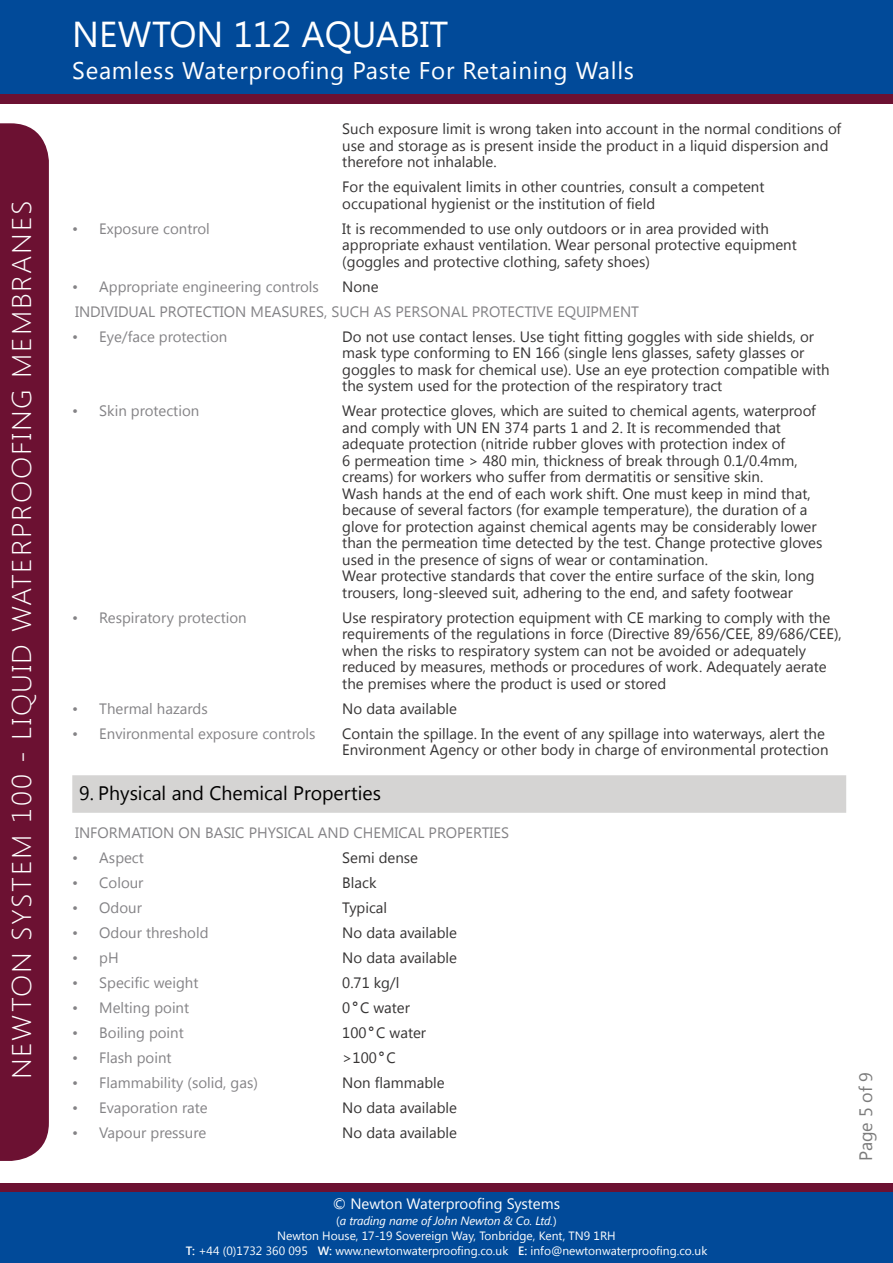
<style>
.page{position:relative;width:893px;height:1263px;background:#fff}
.page>*{position:absolute;margin:0;border:0;box-sizing:border-box;transform-origin:0 0}
.t1{font:36px "Segoe UI";color:#fff}
.t2{font:300 27px "Segoe UI";letter-spacing:.06em;color:#fff;scale:1.08 1}
.t3{font:24px "Segoe UI";letter-spacing:.03em;color:#fff}
.t4{font:19.5px "Segoe UI";color:#000}
.t5{font:18px "Segoe UI";letter-spacing:-.01em;color:#7b7b7b}
.t6{font:15px/16.5px "Segoe UI";color:#363434}
.t7{font:15px "Segoe UI";color:#848386}
.t8{font:15px "Segoe UI";color:#fff}
.t9{font:12px/15.6px "Segoe UI";color:#fff;text-align:center}
.s1{font-family:"Futura";font-weight:500}
.s2{font-style:italic}
.s3{font-weight:600}
</style>
<div class="page">
<div style="left:0;top:0;width:893px;height:94px;background:#014a99"></div>
<div style="left:0;top:94px;width:893px;height:9px;background:#6c1132"></div>
<div style="left:0;top:1191px;width:893px;height:72px;background:#014a99"></div>
<div style="left:1px;top:1183px;width:892px;height:8px;background:#6c1132"></div>
<div style="left:0;top:123px;width:49px;height:1038px;background:#6c1132"></div>
<div style="left:72px;top:775px;width:774px;height:38px;background:#d5d4d3"></div>
<h2 class="t2" style="left:3px;top:1079px;width:815px;rotate:-90deg">NEWTON SYSTEM 100 - LIQUID WATERPROOFING MEMBRANES</h2>
<h1 class="t1" style="left:72px;top:9px;width:377px">NEWTON 112 AQUABIT</h1>
<h3 class="t3" style="left:72px;top:54px;width:563px">Seamless Waterproofing Paste For Retaining Walls</h3>
<p class="t6" style="left:342px;top:120px;width:500px">Such exposure limit is wrong taken into account in the normal conditions of use and storage as is present inside the product in a liquid dispersion and therefore not inhalable.</p>
<p class="t6" style="left:342px;top:178px;width:424px">For the equivalent limits in other countries, consult a competent occupational hygienist or the institution of field</p>
<p class="t7" style="left:72px;top:218px;width:139px">• Exposure control</p>
<p class="t6" style="left:342px;top:220px;width:456px">It is recommended to use only outdoors or in area provided with appropriate exhaust ventilation. Wear personal protective equipment (goggles and protective clothing, safety shoes)</p>
<p class="t7" style="left:72px;top:276px;width:248px">• Appropriate engineering controls</p>
<p class="t6" style="left:342px;top:278px;width:38px">None</p>
<p class="t7" style="left:75px;top:301px;width:566px">INDIVIDUAL PROTECTION MEASURES, SUCH AS PERSONAL PROTECTIVE EQUIPMENT</p>
<p class="t7" style="left:72px;top:326px;width:157px">• Eye/face protection</p>
<p class="t6" style="left:342px;top:328px;width:489px">Do not use contact lenses. Use tight fitting goggles with side shields, or mask type conforming to EN 166 (single lens glasses, safety glasses or goggles to mask for chemical use). Use an eye protection compatible with the system used for the protection of the respiratory tract</p>
<p class="t7" style="left:72px;top:401px;width:129px">• Skin protection</p>
<p class="t6" style="left:342px;top:402px;width:482px">Wear protectice gloves, which are suited to chemical agents, waterproof and comply with UN EN 374 parts 1 and 2. It is recommended that adequate protection (nitride rubber gloves with protection index of<br>6 permeation time &gt; 480 min, thickness of break through 0.1/0.4mm, creams) for workers who suffer from dermatitis or sensitive skin.<br>Wash hands at the end of each work shift. One must keep in mind that, because of several factors (for example temperature), the duration of a glove for protection against chemical agents may be considerably lower than the permeation time detected by the test. Change protective gloves used in the presence of signs of wear or contamination.<br>Wear protective standards that cover the entire surface of the skin, long trousers, long-sleeved suit, adhering to the end, and safety footwear</p>
<p class="t7" style="left:72px;top:607px;width:176px">• Respiratory protection</p>
<p class="t6" style="left:342px;top:609px;width:501px">Use respiratory protection equipment with CE marking to comply with the requirements of the regulations in force (Directive 89/656/CEE, 89/686/CEE), when the risks to respiratory system can not be avoided or adequately reduced by measures, methods or procedures of work. Adequately aerate the premises where the product is used or stored</p>
<p class="t7" style="left:72px;top:698px;width:137px">• Thermal hazards</p>
<p class="t6" style="left:342px;top:700px;width:116px">No data available</p>
<p class="t7" style="left:72px;top:723px;width:245px">• Environmental exposure controls</p>
<p class="t6" style="left:342px;top:725px;width:488px">Contain the spillage. In the event of any spillage into waterways, alert the<br>Environment Agency or other body in charge of environmental protection</p>
<h3 class="t4" style="left:79px;top:779px;width:303px">9. Physical and Chemical Properties</h3>
<p class="t7" style="left:75px;top:822px;width:436px">INFORMATION ON BASIC PHYSICAL AND CHEMICAL PROPERTIES</p>
<p class="t7" style="left:72px;top:847px;width:73px">• Aspect</p>
<p class="t6" style="left:342px;top:848px;width:77px">Semi dense</p>
<p class="t7" style="left:72px;top:872px;width:73px">• Colour</p>
<p class="t6" style="left:342px;top:873px;width:36px">Black</p>
<p class="t7" style="left:72px;top:897px;width:71px">• Odour</p>
<p class="t6" style="left:342px;top:898px;width:46px">Typical</p>
<p class="t7" style="left:72px;top:922px;width:138px">• Odour threshold</p>
<p class="t6" style="left:342px;top:923px;width:116px">No data available</p>
<p class="t7" style="left:72px;top:947px;width:48px">• pH</p>
<p class="t6" style="left:342px;top:948px;width:116px">No data available</p>
<p class="t7" style="left:72px;top:972px;width:128px">• Specific weight</p>
<p class="t6" style="left:342px;top:973px;width:59px">0.71 kg/l</p>
<p class="t7" style="left:72px;top:997px;width:118px">• Melting point</p>
<p class="t6" style="left:342px;top:998px;width:69px">0<span class="s1">°</span>C water</p>
<p class="t7" style="left:72px;top:1022px;width:113px">• Boiling point</p>
<p class="t6" style="left:342px;top:1023px;width:85px">100<span class="s1">°</span>C water</p>
<p class="t7" style="left:72px;top:1047px;width:101px">• Flash point</p>
<p class="t6" style="left:342px;top:1048px;width:55px">&gt;100<span class="s1">°</span>C</p>
<p class="t7" style="left:72px;top:1072px;width:187px">• Flammability (solid, gas)</p>
<p class="t6" style="left:342px;top:1073px;width:104px">Non flammable</p>
<p class="t7" style="left:72px;top:1097px;width:137px">• Evaporation rate</p>
<p class="t6" style="left:342px;top:1099px;width:116px">No data available</p>
<p class="t7" style="left:72px;top:1122px;width:136px">• Vapour pressure</p>
<p class="t6" style="left:342px;top:1124px;width:116px">No data available</p>
<p class="t8" style="left:333px;top:1193px;width:229px">© Newton Waterproofing Systems</p>
<p class="t9" style="left:277px;top:1212px;width:340px">(<span class="s2">a trading name of John Newton &amp; Co. Ltd.</span>)<br>Newton House, 17-19 Sovereign Way, Tonbridge, Kent, TN9 1RH</p>
<p class="t9" style="left:186px;top:1242px;width:523px"><span class="s3">T:</span> +44 (0)1732 360 095 <span class="s3">W:</span> www.newtonwaterproofing.co.uk <span class="s3">E:</span> info@newtonwaterproofing.co.uk</p>
<p class="t5" style="left:853px;top:1161px;width:90px;rotate:-90deg">Page 5 of 9</p>
</div>
